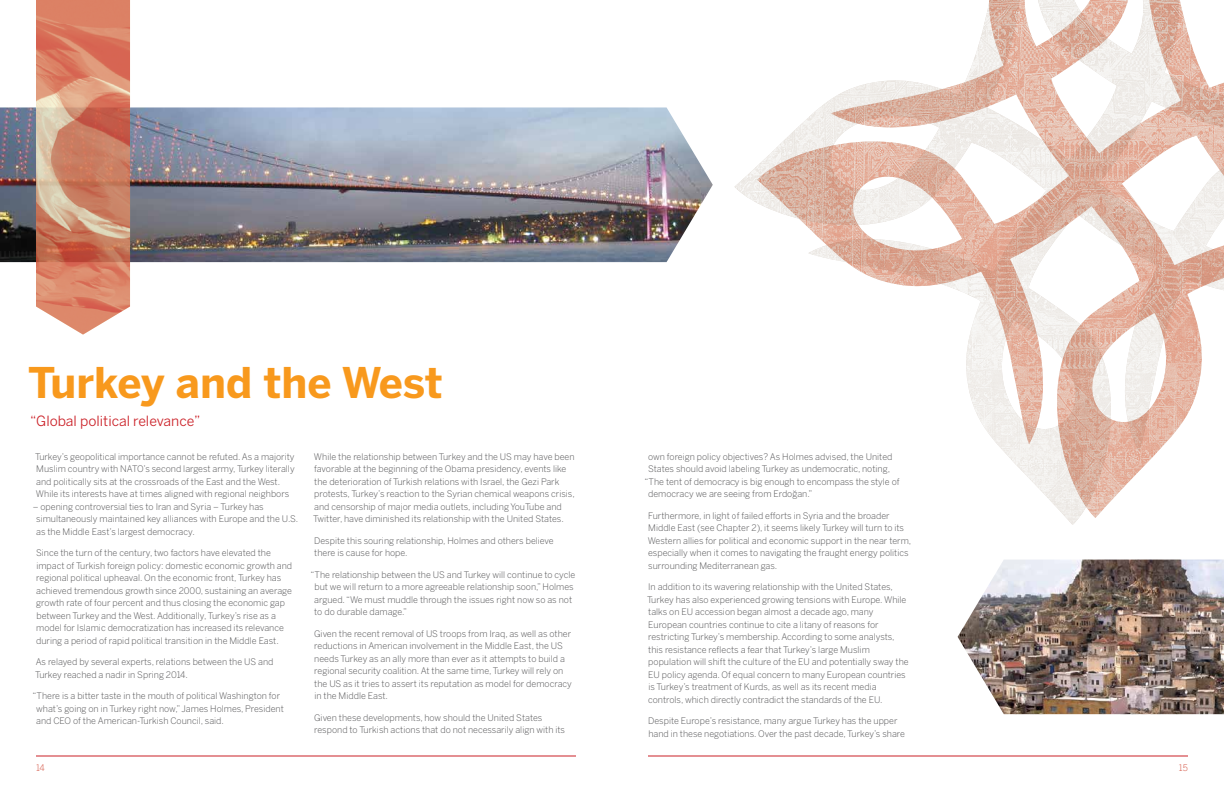
<style>
.page{position:relative;width:1224px;height:792px;background:#fff}
.page>*{position:absolute;margin:0;border:0;box-sizing:border-box;transform-origin:0 0}
.t1{font:700 42px "Benton Sans";letter-spacing:-.005em;color:#f8991d}
.t2{font:14px "Benton Sans";color:#cb2027}
.t3{font:300 9px/12.5px "Benton Sans";color:#4d4d4f}
.t4{font:300 9px "Benton Sans";color:#d14a38}
</style>
<div class="page">
<hr style="left:36px;top:756px;width:540px;height:1px;background:#cb2027">
<hr style="left:648px;top:756px;width:540px;height:1px;background:#cb2027">
<img style="left:0;top:107px;width:713px;height:155px">
<img style="left:958px;top:560px;width:266px;height:154px">
<img style="left:36px;top:0;width:94px;height:335px">
<img style="left:734px;top:0;width:490px;height:525px">
<h1 class="t1" style="left:28px;top:358px;width:416px">Turkey and the West</h1>
<h2 class="t2" style="left:30px;top:413px;width:172px">“Global political relevance”</h2>
<p class="t3" style="left:35px;top:450px;width:261px">Turkey’s geopolitical importance cannot be refuted. As a majority Muslim country with NATO’s second largest army, Turkey literally and politically sits at the crossroads of the East and the West.<br>While its interests have at times aligned with regional neighbors</p>
<p class="t3" style="left:36px;top:500px;width:264px;text-indent:-3px">– opening controversial ties to Iran and Syria – Turkey has simultaneously maintained key alliances with Europe and the U.S. as the Middle East’s largest democracy.</p>
<p class="t3" style="left:36px;top:546px;width:258px">Since the turn of the century, two factors have elevated the impact of Turkish foreign policy: domestic economic growth and regional political upheaval. On the economic front, Turkey has achieved tremendous growth since 2000, sustaining an average growth rate of four percent and thus closing the economic gap between Turkey and the West. Additionally, Turkey’s rise as a model for Islamic democratization has increased its relevance during a period of rapid political transition in the Middle East.</p>
<p class="t3" style="left:35px;top:655px;width:240px">As relayed by several experts, relations between the US and<br>Turkey reached a nadir in Spring 2014.</p>
<p class="t3" style="left:36px;top:689px;width:249px;text-indent:-4px">“There is a bitter taste in the mouth of political Washington for what’s going on in Turkey right now,” James Holmes, President and CEO of the American-Turkish Council, said.</p>
<p class="t3" style="left:313px;top:450px;width:263px">While the relationship between Turkey and the US may have been favorable at the beginning of the Obama presidency, events like the deterioration of Turkish relations with Israel, the Gezi Park protests, Turkey’s reaction to the Syrian chemical weapons crisis, and censorship of major media outlets, including YouTube and Twitter, have diminished its relationship with the United States.</p>
<p class="t3" style="left:314px;top:534px;width:241px">Despite this souring relationship, Holmes and others believe there is cause for hope.</p>
<p class="t3" style="left:314px;top:568px;width:263px;text-indent:-4px">“The relationship between the US and Turkey will continue to cycle but we will return to a more agreeable relationship soon,” Holmes argued. “We must muddle through the issues right now so as not to do durable damage.”</p>
<p class="t3" style="left:314px;top:627px;width:259px">Given the recent removal of US troops from Iraq, as well as other reductions in American involvement in the Middle East, the US needs Turkey as an ally more than ever as it attempts to build a regional security coalition. At the same time, Turkey will rely on the US as it tries to assert its reputation as model for democracy in the Middle East.</p>
<p class="t3" style="left:314px;top:711px;width:252px">Given these developments, how should the United States respond to Turkish actions that do not necessarily align with its</p>
<p class="t3" style="left:648px;top:450px;width:246px">own foreign policy objectives? As Holmes advised, the United</p>
<p class="t3" style="left:648px;top:462px;width:244px">States should avoid labeling Turkey as undemocratic, noting,</p>
<p class="t3" style="left:645px;top:475px;width:256px">“The tent of democracy is big enough to encompass the style of</p>
<p class="t3" style="left:648px;top:487px;width:166px">democracy we are seeing from Erdog˘an.”</p>
<p class="t3" style="left:648px;top:509px;width:265px">Furthermore, in light of failed efforts in Syria and the broader Middle East (see Chapter 2), it seems likely Turkey will turn to its Western allies for political and economic support in the near term, especially when it comes to navigating the fraught energy politics surrounding Mediterranean gas.</p>
<p class="t3" style="left:647px;top:580px;width:263px">In addition to its wavering relationship with the United States, Turkey has also experienced growing tensions with Europe. While talks on EU accession began almost a decade ago, many European countries continue to cite a litany of reasons for restricting Turkey’s membership. According to some analysts, this resistance reflects a fear that Turkey’s large Muslim population will shift the culture of the EU and potentially sway the EU policy agenda. Of equal concern to many European countries is Turkey’s treatment of Kurds, as well as its recent media controls, which directly contradict the standards of the EU.</p>
<p class="t3" style="left:648px;top:714px;width:258px">Despite Europe’s resistance, many argue Turkey has the upper hand in these negotiations. Over the past decade, Turkey’s share</p>
<p class="t4" style="left:36px;top:762px;width:10px">14</p>
<p class="t4" style="left:1179px;top:762px;width:11px">15</p>
</div>
